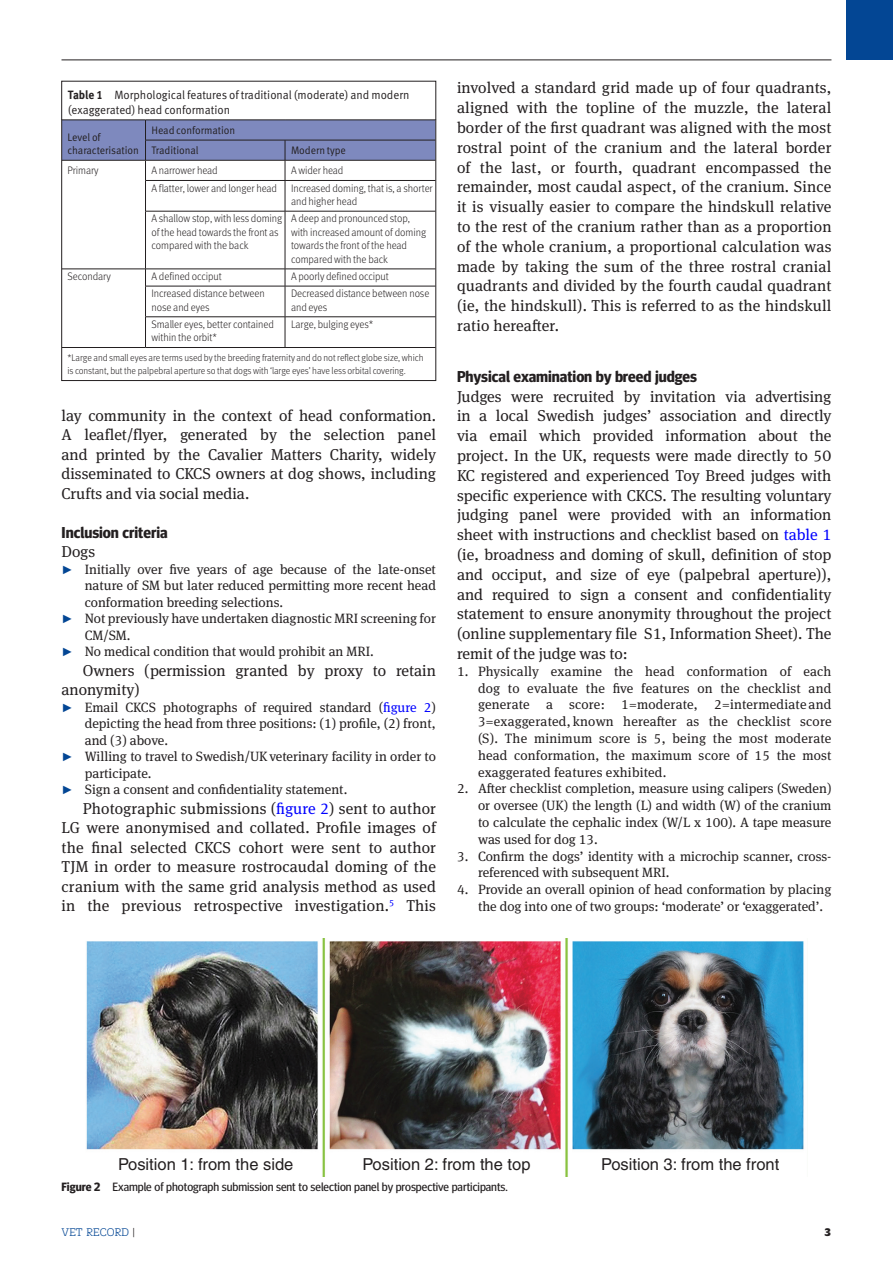
<style>
.page{position:relative;width:893px;height:1263px;background:#fff}
.page>*{position:absolute;margin:0;border:0;box-sizing:border-box;transform-origin:0 0}
.t1{font:16.5px "Helvetica";color:#231f20}
.t2{font:15.75px/19.8px "Meta Serif Pro";color:#231f20;text-align:justify}
.t3{font:700 15.75px "Meta Headline OT";color:#231f20}
.t4{font:13.5px/16.8px "Meta Serif Pro";color:#231f20;text-align:justify}
.t5{font:12px/15px "Meta Pro Normal";color:#231f20;scale:.95 1}
.t6{font:12px "Meta Headline OT";color:#231f20}
.t7{font:300 12px "Duplicate Slab";letter-spacing:.01em;color:#034694}
.t8{font:900 12px "Duplicate Slab";color:#231f20}
.t9{font:300 10.8px/13.5px "Meta Pro";letter-spacing:-.005em;color:#231f20;scale:.95 1}
.t10{font:10.8px/13.5px "Meta Pro Normal";letter-spacing:-.005em;color:#231f20;scale:.95 1}
.t11{font:300 9.75px/13.5px "Meta Pro";letter-spacing:-.005em;color:#231f20;scale:.95 1}
.s1{font-family:"Meta Pro";font-weight:700}
.s2{font-family:"Arial";font-size:12px;color:#034694}
.s3{color:#00f}
.s4{font-weight:700}
.s5{color:#231f20}
</style>
<div class="page">
<div style="left:846px;top:0;width:47px;height:60px;background:#034694"></div>
<hr style="left:62px;top:60px;width:769px;height:1px;background:#231f20">
<svg style="left:64px;top:181px;width:370px;height:166px"></svg>
<hr style="left:145px;top:180px;width:140px;height:1px;background:#231f20">
<hr style="left:145px;top:181px;width:1px;height:30px;background:#231f20">
<hr style="left:285px;top:180px;width:151px;height:1px;background:#231f20">
<hr style="left:285px;top:181px;width:1px;height:30px;background:#231f20">
<hr style="left:145px;top:211px;width:140px;height:1px;background:#231f20">
<hr style="left:145px;top:211px;width:1px;height:58px;background:#231f20">
<hr style="left:285px;top:211px;width:151px;height:1px;background:#231f20">
<hr style="left:285px;top:211px;width:1px;height:58px;background:#231f20">
<hr style="left:62px;top:269px;width:84px;height:1px;background:#231f20">
<hr style="left:146px;top:269px;width:139px;height:1px;background:#231f20">
<svg style="left:145px;top:269px;width:1px;height:17px"></svg>
<hr style="left:285px;top:269px;width:151px;height:1px;background:#231f20">
<svg style="left:285px;top:269px;width:1px;height:17px"></svg>
<hr style="left:145px;top:286px;width:140px;height:1px;background:#231f20">
<hr style="left:145px;top:286px;width:1px;height:31px;background:#231f20">
<hr style="left:285px;top:286px;width:151px;height:1px;background:#231f20">
<hr style="left:285px;top:286px;width:1px;height:31px;background:#231f20">
<hr style="left:145px;top:317px;width:140px;height:1px;background:#231f20">
<hr style="left:145px;top:317px;width:1px;height:30px;background:#231f20">
<hr style="left:146px;top:347px;width:139px;height:1px;background:#231f20">
<hr style="left:285px;top:317px;width:151px;height:1px;background:#231f20">
<hr style="left:285px;top:317px;width:1px;height:30px;background:#231f20">
<hr style="left:285px;top:347px;width:151px;height:1px;background:#231f20">
<hr style="left:62px;top:347px;width:84px;height:1px;background:#231f20">
<svg style="left:61px;top:269px;width:1px;height:17px"></svg>
<svg style="left:61px;top:120px;width:376px;height:60px"></svg>
<svg style="left:436px;top:269px;width:1px;height:17px"></svg>
<div style="left:62px;top:81px;width:374px;height:300px;border:1px solid #231f20"></div>
<img style="left:86px;top:939px;width:718px;height:238px">
<p class="t5" style="left:68px;top:86px;width:361px"><span class="s1">Table 1</span> Morphological features of traditional (moderate) and modern (exaggerated) head conformation</p>
<p class="t10" style="left:68px;top:130px;width:77px">Level of characterisation</p>
<p class="t10" style="left:152px;top:120px;width:90px;line-height:20.2px">Head conformation<br>Traditional</p>
<p class="t10" style="left:291px;top:143px;width:59px">Modern type</p>
<p class="t9" style="left:68px;top:163px;width:34px">Primary</p>
<p class="t9" style="left:152px;top:163px;width:71px">A narrower head</p>
<p class="t9" style="left:291px;top:163px;width:57px">A wider head</p>
<p class="t9" style="left:152px;top:181px;width:134px">A flatter, lower and longer head</p>
<p class="t9" style="left:291px;top:181px;width:151px">Increased doming, that is, a shorter and higher head</p>
<p class="t9" style="left:152px;top:211px;width:139px">A shallow stop, with less doming of the head towards the front as compared with the back</p>
<p class="t9" style="left:291px;top:211px;width:144px">A deep and pronounced stop, with increased amount of doming towards the front of the head compared with the back</p>
<p class="t9" style="left:68px;top:269px;width:47px">Secondary</p>
<p class="t9" style="left:152px;top:269px;width:75px">A defined occiput</p>
<p class="t9" style="left:291px;top:269px;width:105px">A poorly defined occiput</p>
<p class="t9" style="left:152px;top:286px;width:121px">Increased distance between nose and eyes</p>
<p class="t9" style="left:291px;top:286px;width:147px">Decreased distance between nose and eyes</p>
<p class="t9" style="left:152px;top:317px;width:130px">Smaller eyes, better contained within the orbit*</p>
<p class="t9" style="left:291px;top:317px;width:88px">Large, bulging eyes*</p>
<p class="t11" style="left:68px;top:350px;width:376px">*Large and small eyes are terms used by the breeding fraternity and do not reflect globe size, which is constant, but the palpebral aperture so that dogs with ‘large eyes’ have less orbital covering.</p>
<p class="t2" style="left:61px;top:405px;width:376px">lay community in the context of head conformation.<br>A leaflet/flyer, generated by the selection panel and printed by the Cavalier Matters Charity, widely disseminated to CKCS owners at dog shows, including Crufts and via social media.</p>
<p class="t3" style="left:61px;top:523px;width:108px">Inclusion criteria</p>
<p class="t2" style="left:61px;top:541px;width:35px">Dogs</p>
<p class="t4" style="left:61px;top:560px;width:376px"><span class="s2">►</span> Initially over five years of age because of the late-onset</p>
<p class="t4" style="left:85px;top:576px;width:353px">nature of SM but later reduced permitting more recent head</p>
<p class="t4" style="left:85px;top:593px;width:200px">conformation breeding selections.</p>
<p class="t4" style="left:61px;top:609px;width:376px"><span class="s2">►</span> Not previously have undertaken diagnostic MRI screening for</p>
<p class="t4" style="left:85px;top:626px;width:47px">CM/SM.</p>
<p class="t4" style="left:61px;top:642px;width:314px"><span class="s2">►</span> No medical condition that would prohibit an MRI.</p>
<p class="t2" style="left:61px;top:660px;width:376px;text-indent:21px">Owners (permission granted by proxy to retain anonymity)</p>
<p class="t4" style="left:61px;top:698px;width:376px"><span class="s2">►</span> Email CKCS photographs of required standard (<span class="s3">figure 2</span>)</p>
<p class="t4" style="left:85px;top:714px;width:353px">depicting the head from three positions: (1) profile, (2) front,</p>
<p class="t4" style="left:85px;top:731px;width:85px">and (3) above.</p>
<p class="t4" style="left:61px;top:747px;width:376px"><span class="s2">►</span> Willing to travel to Swedish/UKveterinary facility in order to</p>
<p class="t4" style="left:85px;top:764px;width:68px">participate.</p>
<p class="t4" style="left:61px;top:780px;width:287px"><span class="s2">►</span> Sign a consent and confidentiality statement.</p>
<p class="t2" style="left:61px;top:798px;width:376px;text-indent:21px">Photographic submissions (<span class="s3">figure 2</span>) sent to author LG were anonymised and collated. Profile images of the final selected CKCS cohort were sent to author TJM in order to measure rostrocaudal doming of the cranium with the same grid analysis method as used in the previous retrospective investigation.<sup>5</sup> This</p>
<p class="t2" style="left:457px;top:77px;width:376px">involved a standard grid made up of four quadrants, aligned with the topline of the muzzle, the lateral border of the first quadrant was aligned with the most rostral point of the cranium and the lateral border of the last, or fourth, quadrant encompassed the remainder, most caudal aspect, of the cranium. Since it is visually easier to compare the hindskull relative to the rest of the cranium rather than as a proportion of the whole cranium, a proportional calculation was made by taking the sum of the three rostral cranial quadrants and divided by the fourth caudal quadrant (ie, the hindskull). This is referred to as the hindskull ratio hereafter.</p>
<p class="t3" style="left:457px;top:367px;width:242px">Physical examination by breed judges</p>
<p class="t2" style="left:457px;top:385px;width:376px">Judges were recruited by invitation via advertising in a local Swedish judges’ association and directly via email which provided information about the project. In the UK, requests were made directly to 50<br>KC registered and experienced Toy Breed judges with specific experience with CKCS. The resulting voluntary judging panel were provided with an information sheet with instructions and checklist based on <span class="s3">table 1 </span>(ie, broadness and doming of skull, definition of stop and occiput, and size of eye (palpebral aperture)), and required to sign a consent and confidentiality statement to ensure anonymity throughout the project (online supplementary file S1, Information Sheet). The remit of the judge was to:</p>
<p class="t4" style="left:478px;top:662px;width:355px;text-indent:-21px">1. Physically examine the head conformation of each dog to evaluate the five features on the checklist and generate a score: 1=moderate, 2=intermediate and 3=exaggerated, known hereafter as the checklist score (S). The minimum score is 5, being the most moderate head conformation, the maximum score of 15 the most exaggerated features exhibited.</p>
<p class="t4" style="left:478px;top:779px;width:355px;text-indent:-21px">2. After checklist completion, measure using calipers (Sweden) or oversee (UK) the length (L) and width (W) of the cranium to calculate the cephalic index (W/L x 100). A tape measure was used for dog 13.</p>
<p class="t4" style="left:478px;top:847px;width:355px;text-indent:-21px">3. Confirm the dogs’ identity with a microchip scanner, cross&shy;referenced with subsequent MRI.</p>
<p class="t4" style="left:478px;top:880px;width:355px;text-indent:-21px">4. Provide an overall opinion of head conformation by placing the dog into one of two groups: ‘moderate’ or ‘exaggerated’.</p>
<p class="t1" style="left:118px;top:1154px;width:177px">Position 1: from the side</p>
<p class="t1" style="left:362px;top:1154px;width:170px">Position 2: from the top</p>
<p class="t1" style="left:601px;top:1154px;width:180px">Position 3: from the front</p>
<p class="t6" style="left:62px;top:1179px;width:448px"><span class="s4">Figure 2</span> Example of photograph submission sent to selection panel by prospective participants.</p>
<p class="t7" style="left:62px;top:1225px;width:75px">VET RECORD <span class="s5">|</span></p>
<p class="t8" style="left:824px;top:1224px;width:9px">3</p>
</div>
